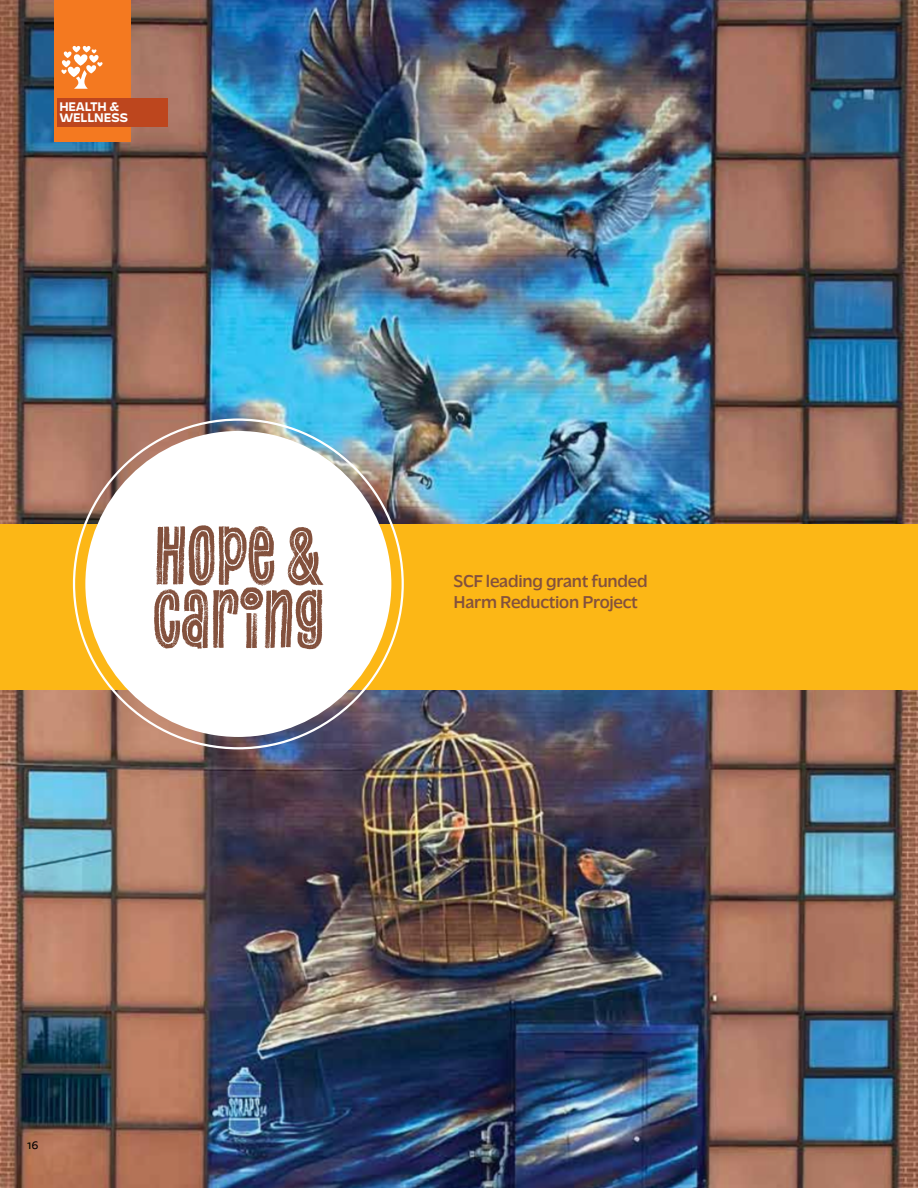
<style>
.page{position:relative;width:918px;height:1188px;background:#fff}
.page>*{position:absolute;margin:0;border:0;box-sizing:border-box;transform-origin:0 0}
.t1{font:800 80.25px/63.4px "Canvas Inline";color:#83513d}
.t2{font:18px/21px "Massilia";letter-spacing:-.015em;color:#83513d}
.t3{font:700 12.75px/11.2px "Dotties Vanilla";letter-spacing:-.015em;color:#fff}
.t4{font:12px "Tisa Sans Pro";color:#000}
</style>
<div class="page">
<img style="left:0;top:0;width:918px;height:1188px">
<div style="left:54px;top:0;width:77px;height:141px;background:#f47920"></div>
<svg style="left:61px;top:45px;width:42px;height:44px"></svg>
<div style="left:57px;top:98px;width:110px;height:28px;background:#bd461e"></div>
<div style="left:0;top:525px;width:918px;height:165px;background:#fcb716"></div>
<svg style="left:73px;top:419px;width:331px;height:330px"></svg>
<p class="t3" style="left:59px;top:99px;width:70px">HEALTH &amp;<br>WELLNESS</p>
<h1 class="t1" style="left:153px;top:527px;width:173px">HOPE &amp;<br>CARING</h1>
<p class="t2" style="left:454px;top:569px;width:196px">SCF leading grant funded<br>Harm Reduction Project</p>
<p class="t4" style="left:27px;top:1137px;width:13px">16</p>
</div>
